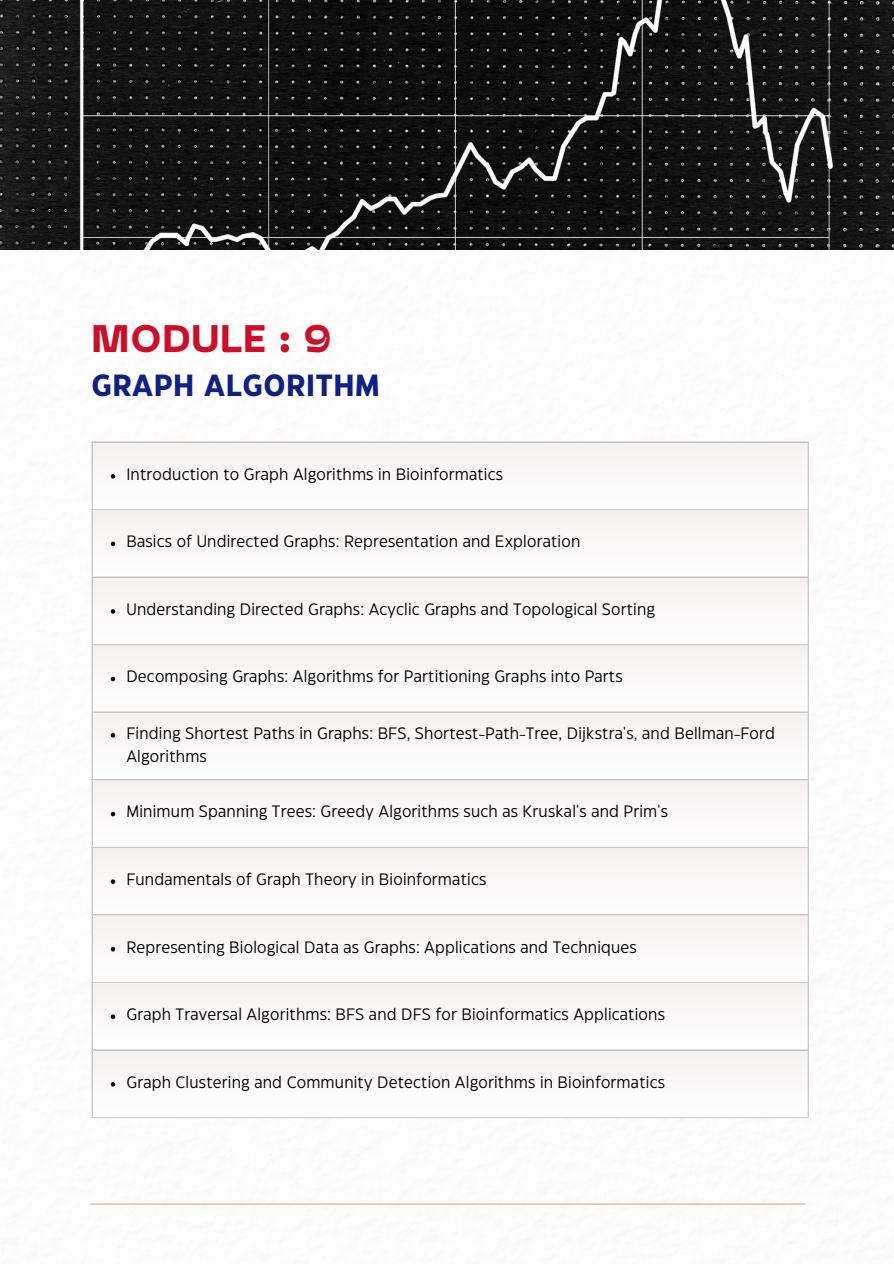
<style>
.page{position:relative;width:894px;height:1264px;background:#fff}
.page>*{position:absolute;margin:0;border:0;box-sizing:border-box;transform-origin:0 0}
.t1{font:800 38.1px "PP Neue Machina";letter-spacing:.02em;color:#ce0d26}
.t2{font:700 30.6px "Eastman Grotesque";letter-spacing:.02em;color:#112087}
.t3{font:16.5px/23.7px "Eastman Grotesque";letter-spacing:.01em;color:#000}
</style>
<div class="page">
<img style="left:0;top:0;width:893px;height:250px">
<div style="left:92px;top:442px;width:716px;height:68px;background:#f9f7f7"></div>
<div style="left:92px;top:509px;width:716px;height:68px;background:#f9f7f7"></div>
<div style="left:92px;top:577px;width:716px;height:68px;background:#f9f7f7"></div>
<div style="left:92px;top:644px;width:716px;height:68px;background:#f9f7f7"></div>
<div style="left:92px;top:712px;width:716px;height:68px;background:#f9f7f7"></div>
<div style="left:92px;top:779px;width:716px;height:68px;background:#f9f7f7"></div>
<div style="left:92px;top:847px;width:716px;height:68px;background:#f9f7f7"></div>
<div style="left:92px;top:914px;width:716px;height:68px;background:#f9f7f7"></div>
<div style="left:92px;top:982px;width:716px;height:68px;background:#f9f7f7"></div>
<div style="left:92px;top:1049px;width:716px;height:68px;background:#f9f7f7"></div>
<svg style="left:111px;top:474px;width:4px;height:4px"></svg>
<svg style="left:111px;top:541px;width:4px;height:5px"></svg>
<svg style="left:111px;top:609px;width:4px;height:4px"></svg>
<svg style="left:111px;top:676px;width:4px;height:5px"></svg>
<svg style="left:111px;top:733px;width:4px;height:4px"></svg>
<svg style="left:111px;top:811px;width:4px;height:5px"></svg>
<svg style="left:111px;top:879px;width:4px;height:4px"></svg>
<svg style="left:111px;top:947px;width:4px;height:4px"></svg>
<svg style="left:111px;top:1014px;width:4px;height:5px"></svg>
<svg style="left:111px;top:1082px;width:4px;height:4px"></svg>
<hr style="left:92px;top:442px;width:1px;height:674px;background:#ccc">
<hr style="left:807px;top:442px;width:1px;height:674px;background:#ccc">
<hr style="left:92px;top:441px;width:716px;height:1px;background:#ccc">
<hr style="left:92px;top:509px;width:716px;height:1px;background:#ccc">
<hr style="left:92px;top:576px;width:716px;height:1px;background:#ccc">
<hr style="left:92px;top:644px;width:716px;height:1px;background:#ccc">
<hr style="left:92px;top:711px;width:716px;height:1px;background:#ccc">
<hr style="left:92px;top:779px;width:716px;height:1px;background:#ccc">
<hr style="left:92px;top:846px;width:716px;height:1px;background:#ccc">
<hr style="left:92px;top:914px;width:716px;height:1px;background:#ccc">
<hr style="left:92px;top:981px;width:716px;height:2px;background:#ccc">
<hr style="left:92px;top:1049px;width:716px;height:1px;background:#ccc">
<hr style="left:92px;top:1116px;width:716px;height:2px;background:#ccc">
<hr style="left:90px;top:1203px;width:715px;height:1px;background:#ddac63">
<p class="t1" style="left:92px;top:324px;width:242px">MODULE : 9</p>
<p class="t2" style="left:92px;top:374px;width:289px">GRAPH ALGORITHM</p>
<h1 class="t3" style="left:126px;top:463px;width:378px">Introduction to Graph Algorithms in Bioinformatics</h1>
<p class="t3" style="left:126px;top:530px;width:455px">Basics of Undirected Graphs: Representation and Exploration</p>
<p class="t3" style="left:126px;top:598px;width:530px">Understanding Directed Graphs: Acyclic Graphs and Topological Sorting</p>
<p class="t3" style="left:126px;top:666px;width:497px">Decomposing Graphs: Algorithms for Partitioning Graphs into Parts</p>
<p class="t3" style="left:126px;top:722px;width:650px">Finding Shortest Paths in Graphs: BFS, Shortest-Path-Tree, Dijkstra's, and Bellman-Ford<br>Algorithms</p>
<p class="t3" style="left:126px;top:801px;width:543px">Minimum Spanning Trees: Greedy Algorithms such as Kruskal's and Prim's</p>
<p class="t3" style="left:126px;top:868px;width:361px">Fundamentals of Graph Theory in Bioinformatics</p>
<p class="t3" style="left:126px;top:936px;width:512px">Representing Biological Data as Graphs: Applications and Techniques</p>
<p class="t3" style="left:126px;top:1003px;width:540px">Graph Traversal Algorithms: BFS and DFS for Bioinformatics Applications</p>
<p class="t3" style="left:126px;top:1071px;width:540px">Graph Clustering and Community Detection Algorithms in Bioinformatics</p>
</div>
